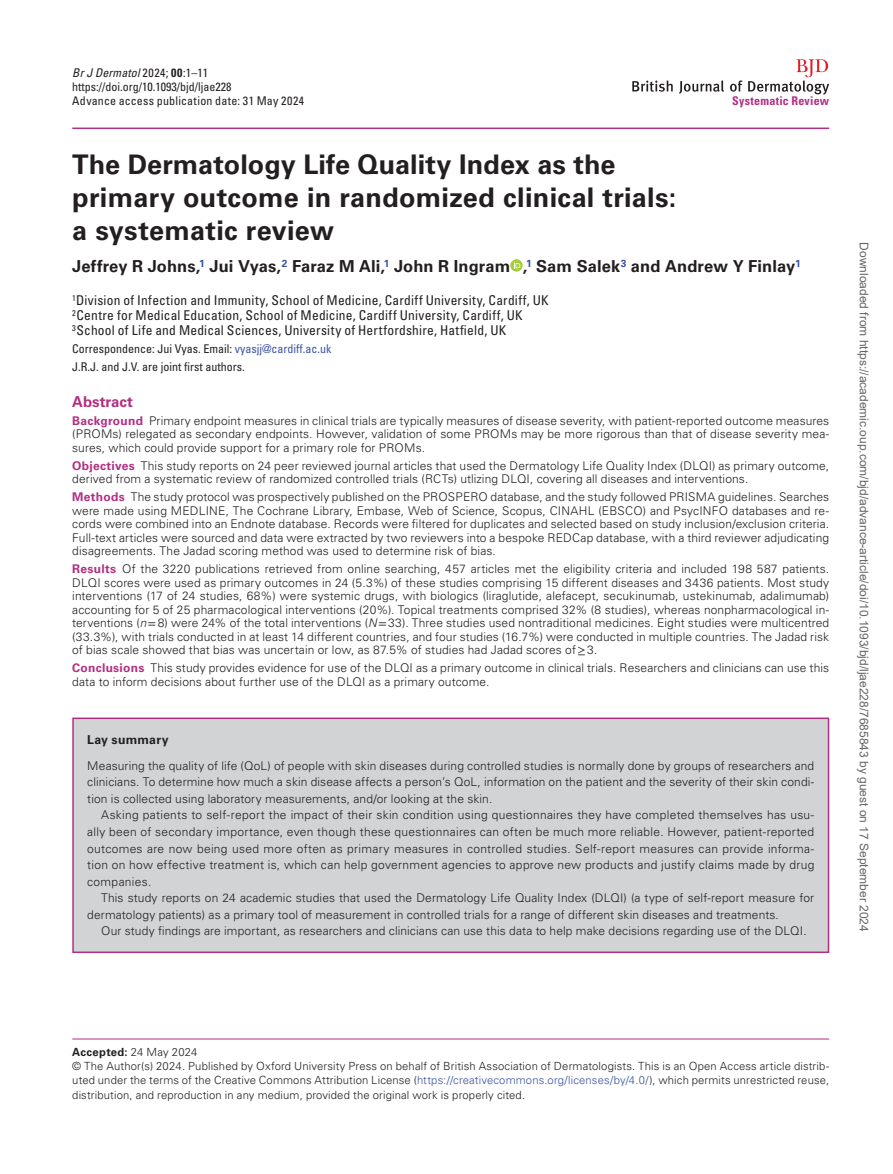
<style>
.page{position:relative;width:893px;height:1174px;background:#fff}
.page>*{position:absolute;margin:0;border:0;box-sizing:border-box;transform-origin:0 0}
.AT{font:700 27px/33px "Univers LT Std";letter-spacing:.01em;color:#231f20}
.AU{font:700 16.5px "Univers LT Std";letter-spacing:.005em;color:#231f20}
.ABS{font:700 15px "Univers LT Std";color:#b12f82}
.AFF{font:condensed 13.5px "Univers LT Std";letter-spacing:.015em;color:#231f20}
.BCT{font:700 12.3px "Univers LT Std";letter-spacing:.02em;color:#231f20}
.ABST{font:300 12px/13.5px "Univers LT Std";letter-spacing:.01em;color:#231f20;text-align:justify}
.BT{font:300 12px/16.5px "Univers LT Std";letter-spacing:.01em;color:#231f20;text-align:justify}
.BT1{font:300 12px/16.5px "Univers LT Std";letter-spacing:.01em;color:#231f20;text-align:justify}
.Corres{font:condensed 12px/14.2px "Univers LT Std";color:#231f20}
.t1{font:12px "Arial";color:#666}
.t2{font:700 condensed 12px "Univers LT Std";letter-spacing:.02em;color:#b12f82}
.t3{font:300 11.25px/14.2px "Univers LT Std";letter-spacing:.01em;color:#231f20;text-align:justify}
.Footer_Rule{font:700 11.25px "Univers LT Std";letter-spacing:.03em;color:#231f20}
.s1{font-style:italic}
.s2{font-weight:700}
.s3{color:#3953a4}
.s4{font-weight:700;color:#b12f82}
.s5{font-family:"STIX General";font-weight:400}
.s6{font-weight:300}
</style>
<div class="page">
<svg style="left:632px;top:80px;width:41px;height:12px"></svg>
<svg style="left:679px;top:80px;width:45px;height:14px"></svg>
<svg style="left:730px;top:59px;width:99px;height:36px"></svg>
<hr style="left:72px;top:1038px;width:757px;height:1px;background:#b12f82">
<hr style="left:72px;top:127px;width:757px;height:2px;background:#b12f82">
<svg style="left:510px;top:259px;width:13px;height:12px"></svg>
<svg style="left:514px;top:261px;width:6px;height:7px"></svg>
<div style="left:73px;top:718px;width:755px;height:234px;background:#d1d3d4"></div>
<div style="left:72px;top:717px;width:757px;height:236px;border:2px solid #b12f82"></div>
<p class="Corres" style="left:72px;top:65px;width:233px"><span class="s1">Br J Dermatol</span> 2024; <span class="s2">00</span>:1–11 https://doi.org/10.1093/bjd/ljae228<br>Advance access publication date: 31 May 2024</p>
<p class="t2" style="left:732px;top:94px;width:99px">Systematic Review</p>
<h1 class="AT" style="left:72px;top:148px;width:605px">The Dermatology Life Quality Index as the primary outcome in randomized clinical trials: a systematic review</h1>
<p class="AU" style="left:72px;top:256px;width:730px">Jeffrey R Johns,<sup>1</sup> Jui Vyas,<sup>2</sup> Faraz M Ali,<sup>1</sup> John R Ingram ,<sup>1</sup> Sam Salek<sup>3</sup> and Andrew Y Finlay<sup>1</sup></p>
<p class="AFF" style="left:72px;top:291px;width:478px"><sup>1</sup>Division of Infection and Immunity, School of Medicine, Cardiff University, Cardiff, UK</p>
<p class="AFF" style="left:72px;top:306px;width:452px"><sup>2</sup>Centre for Medical Education, School of Medicine, Cardiff University, Cardiff, UK</p>
<p class="AFF" style="left:72px;top:321px;width:436px"><sup>3</sup>School of Life and Medical Sciences, University of Hertfordshire, Hatfield, UK</p>
<p class="Corres" style="left:72px;top:341px;width:261px">Correspondence: Jui Vyas. Email: <span class="s3">vyasjj@cardiff.ac.uk</span></p>
<p class="Corres" style="left:72px;top:359px;width:174px">J.R.J. and J.V. are joint first authors.</p>
<p class="ABS" style="left:72px;top:392px;width:62px">Abstract</p>
<p class="ABST" style="left:72px;top:414px;width:758px"><span class="s4">Background</span> Primary endpoint measures in clinical trials are typically measures of disease severity, with patient-reported outcome measures (PROMs) relegated as secondary endpoints. However, validation of some PROMs may be more rigorous than that of disease severity mea&shy;sures, which could provide support for a primary role for PROMs.</p>
<p class="ABST" style="left:72px;top:459px;width:758px"><span class="s4">Objectives</span> This study reports on 24 peer reviewed journal articles that used the Dermatology Life Quality Index (DLQI) as primary outcome, derived from a systematic review of randomized controlled trials (RCTs) utlizing DLQI, covering all diseases and interventions.</p>
<p class="ABST" style="left:72px;top:490px;width:758px"><span class="s4">Methods</span> The study protocol was prospectively published on the PROSPERO database, and the study followed PRISMA guidelines. Searches were made using MEDLINE, The Cochrane Library, Embase, Web of Science, Scopus, CINAHL (EBSCO) and PsycINFO databases and re&shy;cords were combined into an Endnote database. Records were filtered for duplicates and selected based on study inclusion/exclusion criteria.<br>Full-text articles were sourced and data were extracted by two reviewers into a bespoke REDCap database, with a third reviewer adjudicating disagreements. The Jadad scoring method was used to determine risk of bias.</p>
<p class="ABST" style="left:72px;top:562px;width:758px"><span class="s4">Results</span> Of the 3220 publications retrieved from online searching, 457 articles met the eligibility criteria and included 198 587 patients.<br>DLQI scores were used as primary outcomes in 24 (5.3%) of these studies comprising 15 different diseases and 3436 patients. Most study interventions (17 of 24 studies, 68%) were systemic drugs, with biologics (liraglutide, alefacept, secukinumab, ustekinumab, adalimumab) accounting for 5 of 25 pharmacological interventions (20%). Topical treatments comprised 32% (8 studies), whereas nonpharmacological in&shy;terventions (<span class="s1">n</span><span class="s5">=</span>8) were 24% of the total interventions (<span class="s1">N</span><span class="s5">=</span>33). Three studies used nontraditional medicines. Eight studies were multicentred (33.3%), with trials conducted in at least 14 different countries, and four studies (16.7%) were conducted in multiple countries. The Jadad risk of bias scale showed that bias was uncertain or low, as 87.5% of studies had Jadad scores of<span class="s5">≥</span>3.</p>
<p class="ABST" style="left:72px;top:661px;width:758px"><span class="s4">Conclusions</span> This study provides evidence for use of the DLQI as a primary outcome in clinical trials. Researchers and clinicians can use this data to inform decisions about further use of the DLQI as a primary outcome.</p>
<h2 class="BCT" style="left:87px;top:733px;width:83px">Lay summary</h2>
<p class="BT1" style="left:87px;top:757px;width:728px">Measuring the quality of life (QoL) of people with skin diseases during controlled studies is normally done by groups of researchers and clinicians. To determine how much a skin disease affects a person’s QoL, information on the patient and the severity of their skin condi&shy;tion is collected using laboratory measurements, and/or looking at the skin.</p>
<p class="BT" style="left:87px;top:807px;width:728px;text-indent:14px">Asking patients to self-report the impact of their skin condition using questionnaires they have completed themselves has usu&shy;ally been of secondary importance, even though these questionnaires can often be much more reliable. However, patient-reported outcomes are now being used more often as primary measures in controlled studies. Self-report measures can provide informa&shy;tion on how effective treatment is, which can help government agencies to approve new products and justify claims made by drug companies.</p>
<p class="BT" style="left:87px;top:889px;width:728px;text-indent:14px">This study reports on 24 academic studies that used the Dermatology Life Quality Index (DLQI) (a type of self-report measure for dermatology patients) as a primary tool of measurement in controlled trials for a range of different skin diseases and treatments.</p>
<p class="BT" style="left:101px;top:922px;width:707px">Our study findings are important, as researchers and clinicians can use this data to help make decisions regarding use of the DLQI.</p>
<p class="t1" style="left:868px;top:242px;width:691px;rotate:90deg">Downloaded from https://academic.oup.com/bjd/advance-article/doi/10.1093/bjd/ljae228/7685843 by guest on 17 September 2024</p>
<p class="Footer_Rule" style="left:72px;top:1045px;width:127px">Accepted: <span class="s6">24 May 2024</span></p>
<p class="t3" style="left:72px;top:1059px;width:758px">© The Author(s) 2024. Published by Oxford University Press on behalf of British Association of Dermatologists. This is an Open Access article distrib&shy;uted under the terms of the Creative Commons Attribution License (<span class="s3">https://creativecommons.org/licenses/by/4.0/</span>), which permits unrestricted reuse, distribution, and reproduction in any medium, provided the original work is properly cited.</p>
</div>
